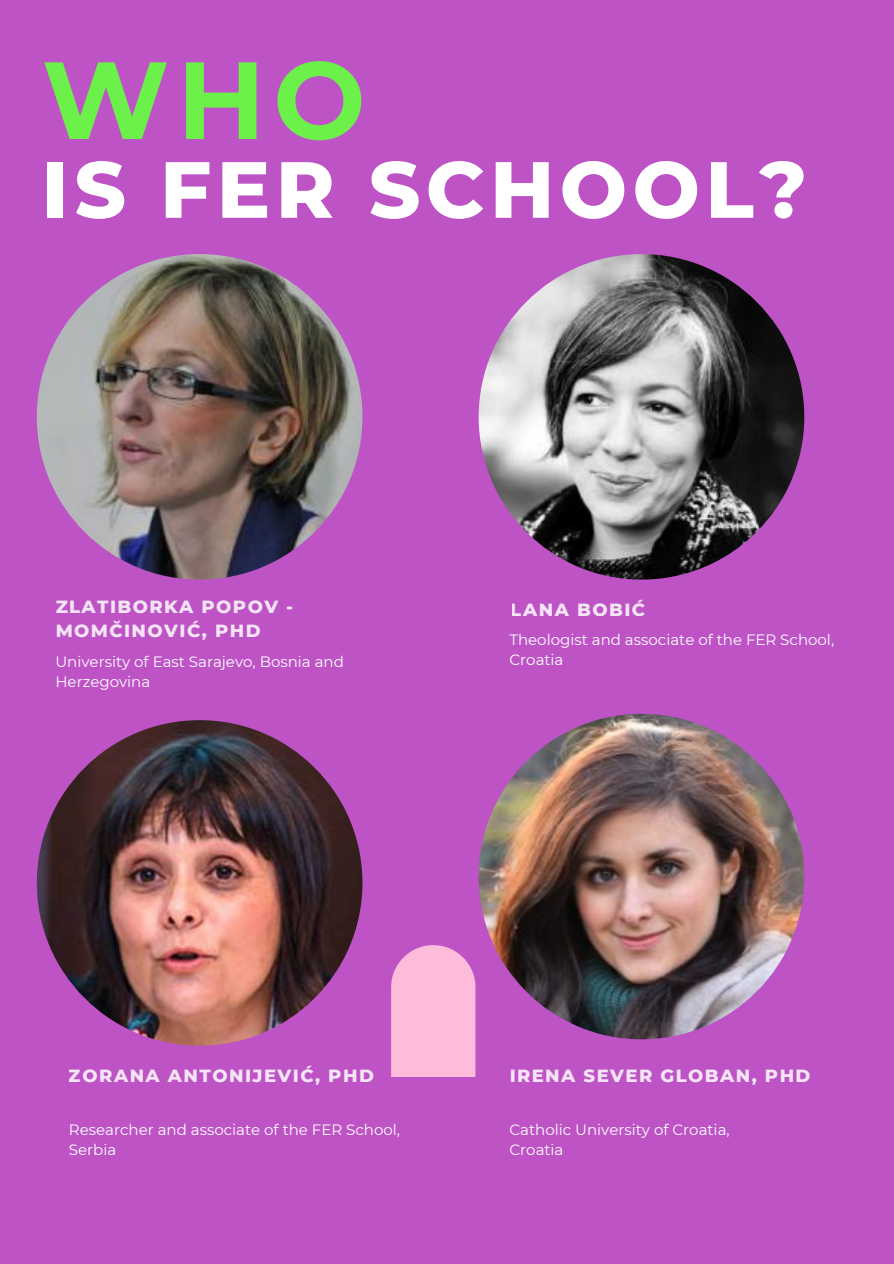
<style>
.page{position:relative;width:894px;height:1264px;background:#fff}
.page>*{position:absolute;margin:0;border:0;box-sizing:border-box;transform-origin:0 0}
.t1{font:700 109.5px "Montserrat";color:#6cf04a}
.t2{font:800 79.5px "Montserrat";letter-spacing:.07em;color:#fff}
.t3{font:800 18px/24.8px "Montserrat";letter-spacing:.08em;color:#fff}
.t4{font:15px/20.2px "Montserrat";color:#fff}
</style>
<div class="page">
<div style="left:0;top:0;width:893px;height:1263px;background:#bd53c5"></div>
<svg style="left:391px;top:945px;width:84px;height:131px;background:#fab3d8"></svg>
<img style="left:37px;top:254px;width:325px;height:325px;border-radius:50%">
<img style="left:37px;top:720px;width:325px;height:325px;border-radius:50%">
<img style="left:478px;top:713px;width:326px;height:326px;border-radius:50%">
<img style="left:478px;top:254px;width:326px;height:325px;border-radius:50%">
<p class="t1" style="left:42px;top:33px;width:325px">WHO</p>
<p class="t2" style="left:42px;top:141px;width:766px">IS FER SCHOOL?</p>
<p class="t3" style="left:55px;top:594px;width:239px">ZLATIBORKA POPOV -<br>MOMČINOVIĆ, PHD</p>
<h2 class="t4" style="left:55px;top:651px;width:290px">University of East Sarajevo, Bosnia and<br>Herzegovina</h2>
<p class="t3" style="left:510px;top:597px;width:136px">LANA BOBIĆ</p>
<p class="t4" style="left:509px;top:629px;width:326px">Theologist and associate of the FER School,</p>
<p class="t4" style="left:509px;top:649px;width:56px">Croatia</p>
<p class="t3" style="left:69px;top:1062px;width:306px">ZORANA ANTONIJEVIĆ, PHD</p>
<p class="t4" style="left:69px;top:1119px;width:332px">Researcher and associate of the FER School,</p>
<p class="t4" style="left:69px;top:1139px;width:49px">Serbia</p>
<p class="t3" style="left:509px;top:1062px;width:302px">IRENA SEVER GLOBAN, PHD</p>
<h2 class="t4" style="left:509px;top:1119px;width:222px">Catholic University of Croatia,</h2>
<p class="t4" style="left:509px;top:1139px;width:56px">Croatia</p>
</div>
